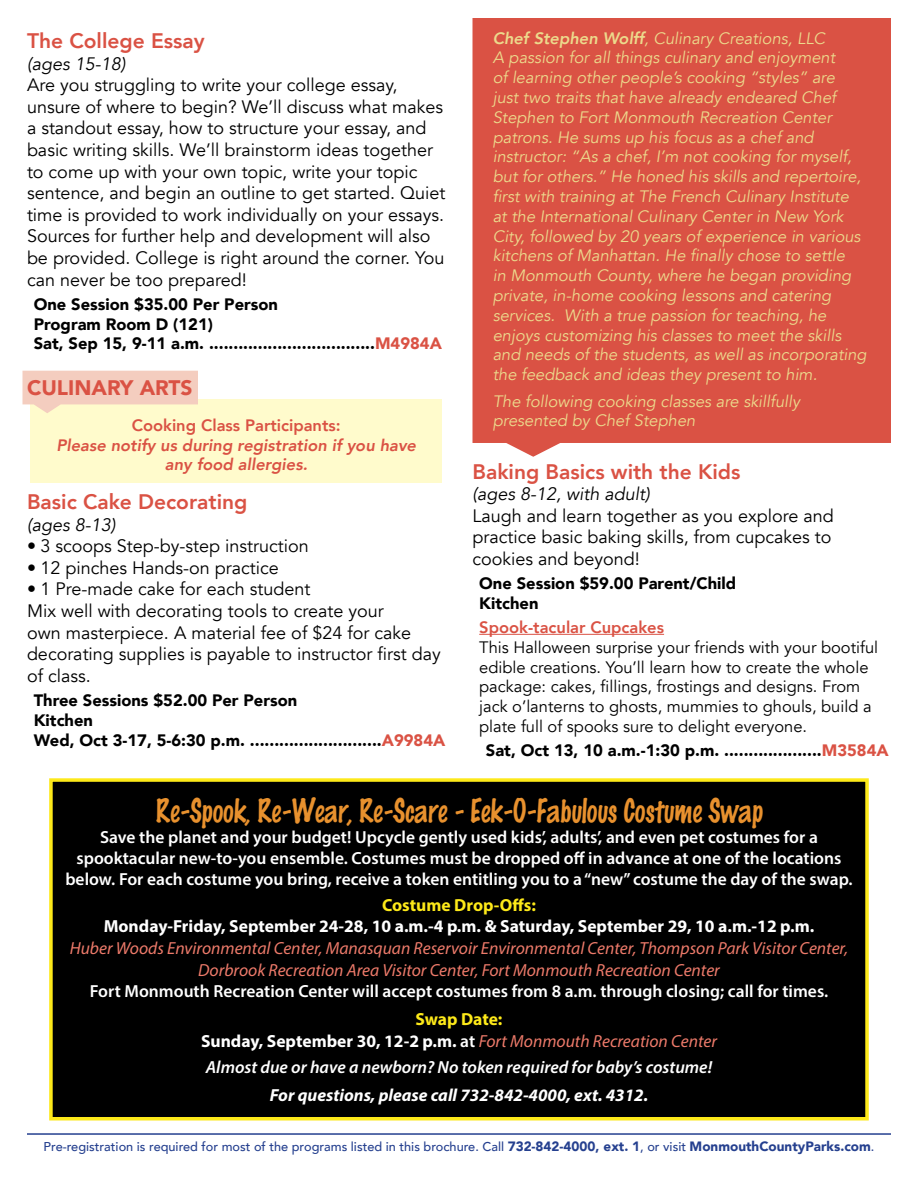
<style>
.page{position:relative;width:918px;height:1188px;background:#fff}
.page>*{position:absolute;margin:0;border:0;box-sizing:border-box;transform-origin:0 0}
.t1{font:600 29.7px "Marker Art";color:#e8912e}
.t2{font:800 21px "Avenir";color:#da5244}
.t3{font:900 21px "Avenir";color:#da5244}
.t4{font:18px/21.6px "Avenir";color:#000}
.t5{font:italic 18px "Avenir";color:#000}
.t6{font:600 17.55px/21px "Myriad Pro";color:#fff;text-align:center}
.t7{font:italic 17.55px/21.9px "Myriad Pro";color:#ed7a6a;text-align:center}
.t8{font:700 17.55px "Myriad Pro";color:#fff}
.t9{font:italic 600 17.55px "Myriad Pro";color:#fff}
.t10{font:italic 700 17.55px "Myriad Pro";color:#fff}
.t11{font:700 17.55px "Myriad Pro";color:#fde919}
.t12{font:italic 16.5px/19.8px "Avenir";color:#ecda8c}
.t13{font:900 16.5px/19.8px "Avenir";color:#000}
.t14{font:16.5px/19.8px "Avenir";color:#000}
.t15{font:italic 800 16.5px/19.8px "Avenir";color:#da5244;text-align:center}
.t16{font:800 16.5px "Avenir";color:#da5244}
.t17{font:500 12.75px "Avenir";color:#25408f}
.s1{color:#da5244}
.s2{font-weight:800}
.s3{font-weight:700;font-style:normal;color:#fde919}
.s4{font-weight:700;font-style:normal;color:#fff}
.s5{font-weight:600;font-style:normal;color:#fff}
.s6{font-weight:900;font-size:13.5px}
</style>
<div class="page">
<hr style="left:27px;top:1133px;width:864px;height:2px;background:#25408f">
<div style="left:30px;top:399px;width:412px;height:84px;background:#fffbcc"></div>
<svg style="left:22px;top:371px;width:176px;height:42px"></svg>
<div style="left:472px;top:18px;width:419px;height:439px;background:#da5244"></div>
<div style="left:51px;top:780px;width:816px;height:339px;background:#000"></div>
<div style="left:49px;top:778px;width:820px;height:343px;border:4px solid #fde919"></div>
<hr style="left:479px;top:634px;width:185px;height:1px;background:#da5244">
<p class="t2" style="left:27px;top:24px;width:179px">The College Essay</p>
<p class="t5" style="left:27px;top:53px;width:100px">(ages 15-18)</p>
<p class="t4" style="left:27px;top:75px;width:420px">Are you struggling to write your college essay, unsure of where to begin? We’ll discuss what makes a standout essay, how to structure your essay, and basic writing skills. We’ll brainstorm ideas together to come up with your own topic, write your topic sentence, and begin an outline to get started. Quiet time is provided to work individually on your essays.<br>Sources for further help and development will also be provided. College is right around the corner. You can never be too prepared!</p>
<p class="t13" style="left:34px;top:294px;width:410px">One Session $35.00 Per Person<br>Program Room D (121)<br>Sat, Sep 15, 9-11 a.m. ..................................<span class="s1">M4984A</span></p>
<p class="t3" style="left:27px;top:369px;width:167px">CULINARY ARTS</p>
<p class="t16" style="left:132px;top:412px;width:211px">Cooking Class Participants:</p>
<p class="t15" style="left:56px;top:435px;width:361px">Please notify us during registration if you have any food allergies.</p>
<p class="t2" style="left:27px;top:485px;width:222px">Basic Cake Decorating</p>
<p class="t5" style="left:27px;top:514px;width:90px">(ages 8-13)</p>
<p class="t4" style="left:27px;top:536px;width:283px">• 3 scoops Step-by-step instruction</p>
<p class="t4" style="left:27px;top:557px;width:253px">• 12 pinches Hands-on practice</p>
<p class="t4" style="left:27px;top:579px;width:415px">• 1 Pre-made cake for each student<br>Mix well with decorating tools to create your<br>own masterpiece. A material fee of $24 for cake decorating supplies is payable to instructor first day of class.</p>
<p class="t13" style="left:34px;top:690px;width:413px">Three Sessions $52.00 Per Person<br>Kitchen<br>Wed, Oct 3-17, 5-6:30 p.m. ...........................<span class="s1">A9984A</span></p>
<p class="t12" style="left:493px;top:28px;width:375px"><span class="s2">Chef Stephen Wolff</span>, Culinary Creations, LLC<br>A passion for all things culinary and enjoyment<br>of learning other people’s cooking “styles” are<br>just two traits that have already endeared Chef Stephen to Fort Monmouth Recreation Center patrons. He sums up his focus as a chef and instructor: “As a chef, I’m not cooking for myself, but for others.” He honed his skills and repertoire, first with training at The French Culinary Institute at the International Culinary Center in New York City, followed by 20 years of experience in various kitchens of Manhattan. He finally chose to settle<br>in Monmouth County, where he began providing private, in-home cooking lessons and catering services. With a true passion for teaching, he enjoys customizing his classes to meet the skills and needs of the students, as well as incorporating the feedback and ideas they present to him.</p>
<p class="t12" style="left:493px;top:391px;width:309px">The following cooking classes are skillfully presented by Chef Stephen</p>
<p class="t2" style="left:472px;top:455px;width:269px">Baking Basics with the Kids</p>
<p class="t5" style="left:472px;top:483px;width:179px">(ages 8-12, with adult)</p>
<p class="t4" style="left:472px;top:505px;width:363px">Laugh and learn together as you explore and practice basic baking skills, from cupcakes to cookies and beyond!</p>
<p class="t13" style="left:479px;top:573px;width:258px">One Session $59.00 Parent/Child<br>Kitchen</p>
<p class="t16" style="left:479px;top:615px;width:186px">Spook-tacular Cupcakes</p>
<p class="t14" style="left:479px;top:638px;width:400px">This Halloween surprise your friends with your bootiful edible creations. You’ll learn how to create the whole package: cakes, fillings, frostings and designs. From jack o’lanterns to ghosts, mummies to ghouls, build a plate full of spooks sure to delight everyone.</p>
<p class="t13" style="left:486px;top:740px;width:404px">Sat, Oct 13, 10 a.m.-1:30 p.m. ....................<span class="s1">M3584A</span></p>
<h1 class="t1" style="left:155px;top:790px;width:609px">Re-Spook, Re-Wear, Re-Scare - Eek-O-Fabulous Costume Swap</h1>
<p class="t6" style="left:65px;top:826px;width:789px">Save the planet and your budget! Upcycle gently used kids’, adults’, and even pet costumes for a spooktacular new-to-you ensemble. Costumes must be dropped off in advance at one of the locations below. For each costume you bring, receive a token entitling you to a “new” costume the day of the swap.</p>
<p class="t11" style="left:382px;top:894px;width:155px">Costume Drop-Offs:</p>
<p class="t8" style="left:104px;top:915px;width:712px">Monday-Friday, September 24-28, 10 a.m.-4 p.m. &amp; Saturday, September 29, 10 a.m.-12 p.m.</p>
<p class="t7" style="left:70px;top:937px;width:780px">Huber Woods Environmental Center, Manasquan Reservoir Environmental Center, Thompson Park Visitor Center,<br>Dorbrook Recreation Area Visitor Center, Fort Monmouth Recreation Center</p>
<p class="t6" style="left:90px;top:980px;width:740px">Fort Monmouth Recreation Center will accept costumes from 8 a.m. through closing; call for times.</p>
<p class="t7" style="left:201px;top:1008px;width:517px"><span class="s3">Swap Date:<br></span><span class="s4">Sunday, September 30, 12-2 p.m.</span> <span class="s5">at</span> Fort Monmouth Recreation Center</p>
<p class="t9" style="left:206px;top:1056px;width:508px">Almost due or have a newborn? No token required for baby’s costume!</p>
<p class="t10" style="left:270px;top:1084px;width:380px">For questions, please call 732-842-4000, ext. 4312.</p>
<p class="t17" style="left:44px;top:1135px;width:832px">Pre-registration is required for most of the programs listed in this brochure. Call <span class="s6">732-842-4000, ext. 1</span>, or visit <span class="s6">MonmouthCountyParks.com</span>.</p>
</div>
